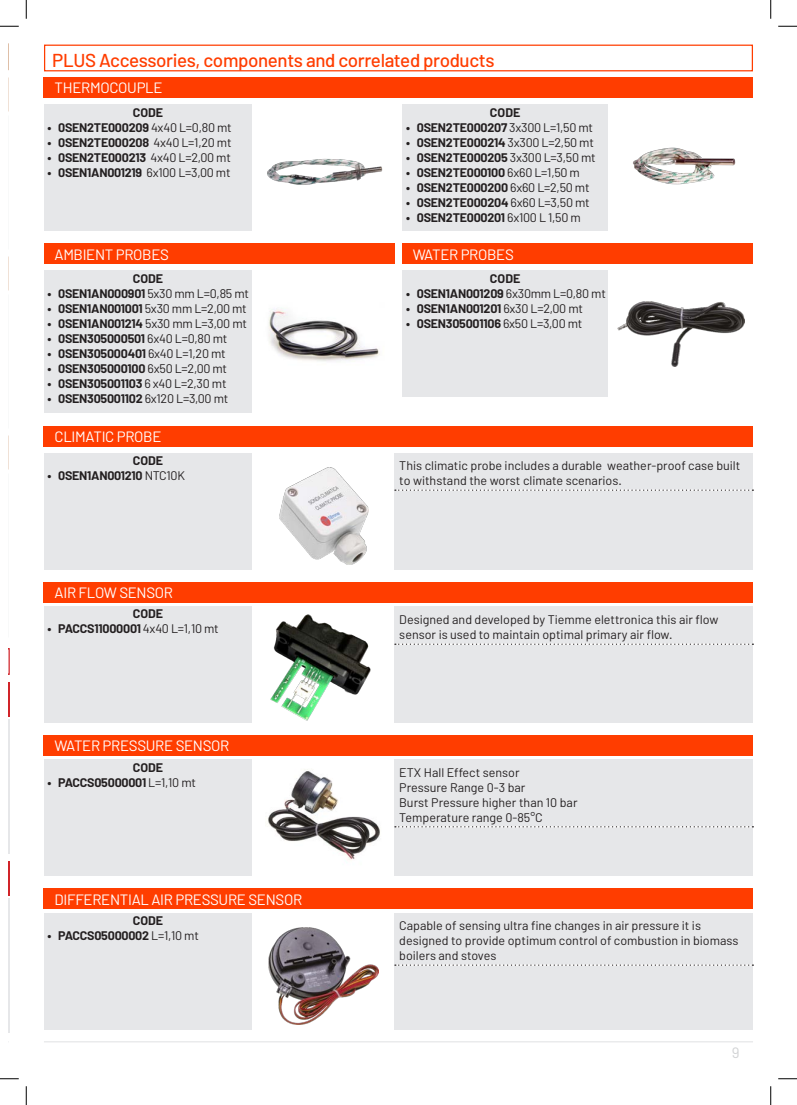
<style>
.page{position:relative;width:797px;height:1105px;background:#fff}
.page>*{position:absolute;margin:0;border:0;box-sizing:border-box;transform-origin:0 0}
.titoletto_tabella{font:500 18.75px "Barlow";letter-spacing:-.02em;color:#ff3d00}
.t1{font:15px "Barlow";letter-spacing:-.02em;color:#fff}
.t2{font:15px "Barlow";color:#d1d2d4}
.t3{font:700 12.5px "Barlow";letter-spacing:-.02em;color:#231f20}
.t4{font:12.5px/15px "Barlow";color:#231f20}
.s1{font-weight:400}
</style>
<div class="page">
<hr style="left:44px;top:1041px;width:709px;height:1px;background:#e6e7e9">
<svg style="left:9px;top:648px;width:1px;height:27px"></svg>
<hr style="left:9px;top:682px;width:1px;height:34px;background:#d12429">
<hr style="left:9px;top:720px;width:1px;height:134px;background:#e6e7e9">
<hr style="left:9px;top:861px;width:1px;height:34px;background:#d12429">
<hr style="left:9px;top:899px;width:1px;height:134px;background:#e6e7e9">
<img style="left:617px;top:301px;width:127px;height:65px">
<div style="left:402px;top:244px;width:351px;height:20px;background:#ff3d00"></div>
<div style="left:402px;top:270px;width:205px;height:127px;background:#e6e7e9"></div>
<img style="left:269px;top:308px;width:111px;height:53px">
<div style="left:44px;top:244px;width:351px;height:20px;background:#ff3d00"></div>
<div style="left:44px;top:270px;width:208px;height:143px;background:#e6e7e9"></div>
<div style="left:44px;top:104px;width:208px;height:127px;background:#e6e7e9"></div>
<img style="left:267px;top:158px;width:116px;height:27px">
<img style="left:633px;top:147px;width:103px;height:38px">
<div style="left:44px;top:77px;width:709px;height:21px;background:#ff3d00"></div>
<div style="left:402px;top:104px;width:205px;height:127px;background:#e6e7e9"></div>
<div style="left:394px;top:607px;width:359px;height:116px;background:#e6e7e9"></div>
<svg style="left:395px;top:644px;width:358px;height:1px"></svg>
<img style="left:270px;top:614px;width:101px;height:107px">
<div style="left:44px;top:582px;width:709px;height:20px;background:#ff3d00"></div>
<div style="left:44px;top:606px;width:208px;height:117px;background:#e6e7e9"></div>
<div style="left:44px;top:45px;width:709px;height:26px;border:1px solid #ff3d00"></div>
<div style="left:394px;top:453px;width:359px;height:117px;background:#e6e7e9"></div>
<svg style="left:395px;top:489px;width:358px;height:2px"></svg>
<img style="left:279px;top:468px;width:89px;height:96px">
<div style="left:44px;top:426px;width:709px;height:20px;background:#ff3d00"></div>
<div style="left:44px;top:453px;width:208px;height:117px;background:#e6e7e9"></div>
<div style="left:394px;top:759px;width:359px;height:117px;background:#e6e7e9"></div>
<svg style="left:395px;top:826px;width:358px;height:1px"></svg>
<div style="left:44px;top:735px;width:709px;height:21px;background:#ff3d00"></div>
<div style="left:44px;top:759px;width:208px;height:117px;background:#e6e7e9"></div>
<img style="left:268px;top:769px;width:112px;height:91px">
<div style="left:394px;top:913px;width:359px;height:116px;background:#e6e7e9"></div>
<svg style="left:395px;top:964px;width:358px;height:2px"></svg>
<img style="left:269px;top:928px;width:110px;height:96px">
<div style="left:44px;top:889px;width:709px;height:20px;background:#ff3d00"></div>
<div style="left:44px;top:913px;width:208px;height:116px;background:#e6e7e9"></div>
<svg style="left:0;top:25px;width:19px;height:2px"></svg>
<svg style="left:778px;top:25px;width:19px;height:2px"></svg>
<svg style="left:0;top:1078px;width:19px;height:1px"></svg>
<svg style="left:778px;top:1078px;width:19px;height:1px"></svg>
<svg style="left:25px;top:0;width:2px;height:19px"></svg>
<svg style="left:25px;top:1086px;width:2px;height:19px"></svg>
<svg style="left:770px;top:0;width:1px;height:19px"></svg>
<svg style="left:770px;top:1086px;width:1px;height:19px"></svg>
<p class="titoletto_tabella" style="left:52px;top:49px;width:443px">PLUS Accessories, components and correlated products</p>
<p class="t1" style="left:55px;top:79px;width:109px">THERMOCOUPLE</p>
<p class="t3" style="left:133px;top:104px;width:32px">CODE</p>
<p class="t3" style="left:48px;top:119px;width:186px">• 0SEN2TE000209 <span class="s1">4x40 L=0,80 mt</span></p>
<p class="t3" style="left:48px;top:134px;width:185px">• 0SEN2TE000208 <span class="s1">4x40 L=1,20 mt</span></p>
<p class="t3" style="left:48px;top:149px;width:185px">• 0SEN2TE000213 <span class="s1">4x40 L=2,00 mt</span></p>
<p class="t3" style="left:48px;top:164px;width:184px">• 0SEN1AN001219 <span class="s1">6x100 L=3,00 mt</span></p>
<p class="t1" style="left:55px;top:245px;width:116px">AMBIENT PROBES</p>
<p class="t3" style="left:133px;top:271px;width:32px">CODE</p>
<p class="t3" style="left:48px;top:286px;width:203px">• 0SEN1AN000901 <span class="s1">5x30 mm L=0,85 mt</span></p>
<p class="t3" style="left:48px;top:301px;width:201px">• 0SEN1AN001001 <span class="s1">5x30 mm L=2,00 mt</span></p>
<p class="t3" style="left:48px;top:316px;width:201px">• 0SEN1AN001214 <span class="s1">5x30 mm L=3,00 mt</span></p>
<p class="t3" style="left:48px;top:331px;width:181px">• 0SEN305000501 <span class="s1">6x40 L=0,80 mt</span></p>
<p class="t3" style="left:48px;top:346px;width:180px">• 0SEN305000401 <span class="s1">6x40 L=1,20 mt</span></p>
<p class="t3" style="left:48px;top:361px;width:181px">• 0SEN305000100 <span class="s1">6x50 L=2,00 mt</span></p>
<p class="t3" style="left:48px;top:376px;width:180px">• 0SEN305001103 <span class="s1">6 x40 L=2,30 mt</span></p>
<p class="t3" style="left:48px;top:391px;width:182px">• 0SEN305001102 <span class="s1">6x120 L=3,00 mt</span></p>
<p class="t1" style="left:55px;top:427px;width:108px">CLIMATIC PROBE</p>
<p class="t3" style="left:133px;top:453px;width:32px">CODE</p>
<p class="t3" style="left:48px;top:468px;width:139px">• 0SEN1AN001210 <span class="s1">NTC10K</span></p>
<p class="t1" style="left:55px;top:583px;width:120px">AIR FLOW SENSOR</p>
<p class="t3" style="left:133px;top:606px;width:32px">CODE</p>
<p class="t3" style="left:48px;top:621px;width:173px">• PACCS11000001 <span class="s1">4x40 L=1,10 mt</span></p>
<p class="t1" style="left:55px;top:736px;width:176px">WATER PRESSURE SENSOR</p>
<p class="t3" style="left:133px;top:759px;width:32px">CODE</p>
<p class="t3" style="left:48px;top:774px;width:150px">• PACCS05000001 <span class="s1">L=1,10 mt</span></p>
<p class="t1" style="left:55px;top:890px;width:249px">DIFFERENTIAL AIR PRESSURE SENSOR</p>
<p class="t3" style="left:133px;top:913px;width:32px">CODE</p>
<p class="t3" style="left:48px;top:928px;width:153px">• PACCS05000002 <span class="s1">L=1,10 mt</span></p>
<p class="t3" style="left:490px;top:104px;width:32px">CODE</p>
<p class="t3" style="left:406px;top:119px;width:188px">• 0SEN2TE000207 <span class="s1">3x300 L=1,50 mt</span></p>
<p class="t3" style="left:406px;top:134px;width:189px">• 0SEN2TE000214 <span class="s1">3x300 L=2,50 mt</span></p>
<p class="t3" style="left:406px;top:149px;width:191px">• 0SEN2TE000205 <span class="s1">3x300 L=3,50 mt</span></p>
<p class="t3" style="left:406px;top:164px;width:175px">• 0SEN2TE000100 <span class="s1">6x60 L=1,50 m</span></p>
<p class="t3" style="left:406px;top:179px;width:185px">• 0SEN2TE000200 <span class="s1">6x60 L=2,50 mt</span></p>
<p class="t3" style="left:406px;top:194px;width:185px">• 0SEN2TE000204 <span class="s1">6x60 L=3,50 mt</span></p>
<p class="t3" style="left:406px;top:209px;width:176px">• 0SEN2TE000201 <span class="s1">6x100 L 1,50 m</span></p>
<p class="t1" style="left:412px;top:245px;width:103px">WATER PROBES</p>
<p class="t3" style="left:490px;top:271px;width:32px">CODE</p>
<p class="t3" style="left:406px;top:286px;width:201px">• 0SEN1AN001209 <span class="s1">6x30mm L=0,80 mt</span></p>
<p class="t3" style="left:406px;top:301px;width:178px">• 0SEN1AN001201 <span class="s1">6x30 L=2,00 mt</span></p>
<p class="t3" style="left:406px;top:316px;width:178px">• 0SEN305001106 <span class="s1">6x50 L=3,00 mt</span></p>
<p class="t4" style="left:399px;top:458px;width:342px">This climatic probe includes a durable weather-proof case built to withstand the worst climate scenarios.</p>
<p class="t4" style="left:399px;top:612px;width:320px">Designed and developed by Tiemme elettronica this air flow sensor is used to maintain optimal primary air flow.</p>
<p class="t4" style="left:399px;top:764px;width:122px">ETX Hall Effect sensor</p>
<p class="t4" style="left:399px;top:779px;width:128px">Pressure Range 0-3 bar</p>
<p class="t4" style="left:399px;top:794px;width:180px">Burst Pressure higher than 10 bar</p>
<p class="t4" style="left:399px;top:809px;width:145px">Temperature range 0-85°C</p>
<p class="t4" style="left:399px;top:918px;width:340px">Capable of sensing ultra fine changes in air pressure it is designed to provide optimum control of combustion in biomass boilers and stoves</p>
<p class="t2" style="left:731px;top:1043px;width:9px">9</p>
</div>
